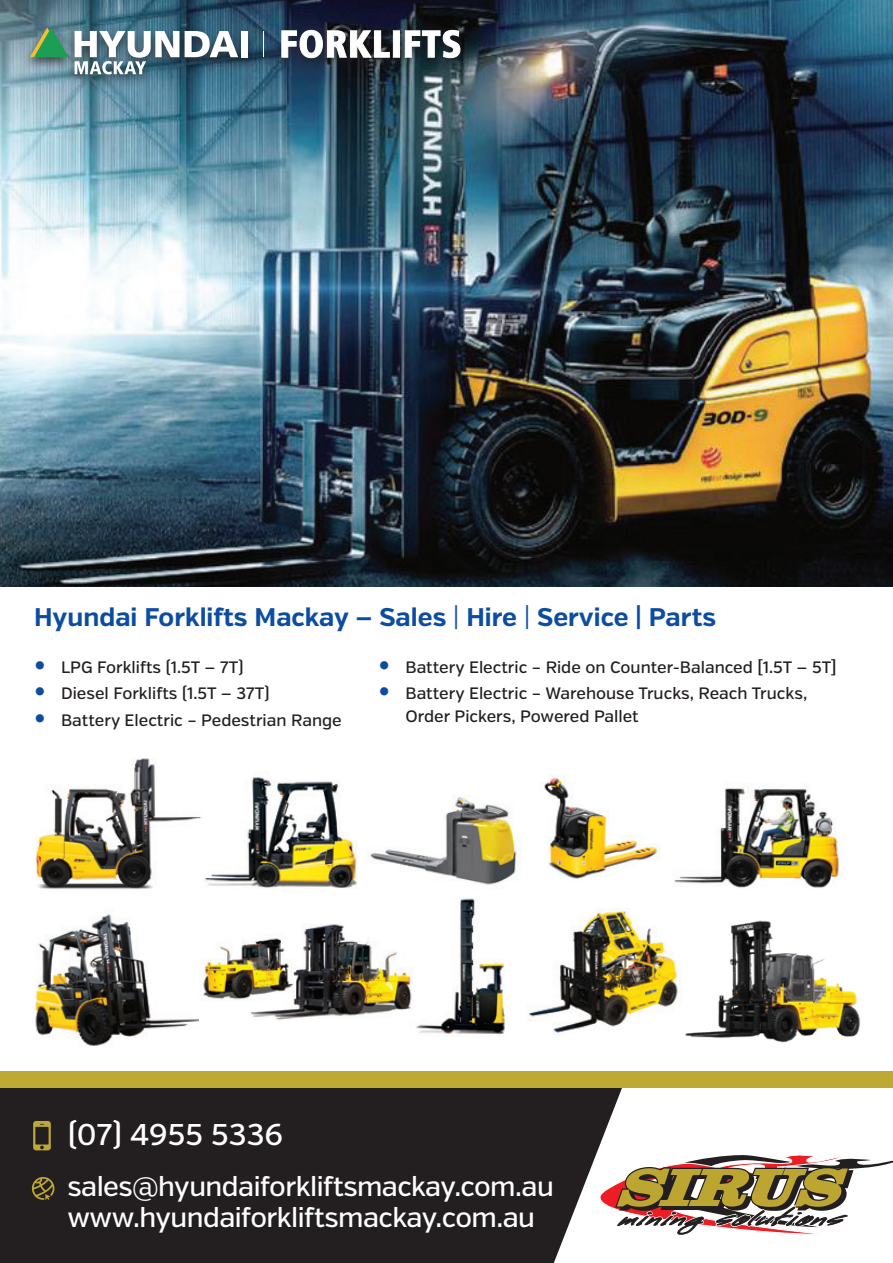
<style>
.page{position:relative;width:893px;height:1263px;background:#fff}
.page>*{position:absolute;margin:0;border:0;box-sizing:border-box;transform-origin:0 0}
.t1{font:500 30px "Verb";color:#fff}
.t2{font:500 27.45px/30.9px "Verb";letter-spacing:-.02em;color:#fff}
.t3{font:700 25.5px "Verb";color:#0d4da1}
.t4{font:500 16.5px/26.7px "Verb";color:#231f20}
.s1{font-weight:400}
</style>
<div class="page">
<img style="left:416px;top:898px;width:89px;height:139px">
<div style="left:0;top:1088px;width:622px;height:175px;background:#231f20"></div>
<svg style="left:600px;top:1155px;width:293px;height:80px"></svg>
<svg style="left:32px;top:1177px;width:22px;height:23px"></svg>
<svg style="left:33px;top:1121px;width:18px;height:29px"></svg>
<div style="left:0;top:1071px;width:893px;height:17px;background:#bea932"></div>
<img style="left:685px;top:920px;width:176px;height:123px">
<img style="left:35px;top:758px;width:167px;height:288px">
<img style="left:674px;top:786px;width:171px;height:102px">
<img style="left:528px;top:909px;width:153px;height:126px">
<img style="left:544px;top:775px;width:116px;height:104px">
<img style="left:370px;top:795px;width:147px;height:90px">
<img style="left:204px;top:772px;width:154px;height:116px">
<img style="left:0;top:0;width:893px;height:586px">
<img style="left:200px;top:889px;width:221px;height:131px">
<div style="left:22px;top:24px;width:447px;height:63px;background:#231f20;opacity:.75"></div>
<svg style="left:30px;top:27px;width:38px;height:30px"></svg>
<svg style="left:185px;top:31px;width:53px;height:26px"></svg>
<div style="left:241px;top:31px;width:7px;height:26px;background:#fff"></div>
<svg style="left:263px;top:31px;width:1px;height:26px"></svg>
<svg style="left:282px;top:30px;width:107px;height:28px"></svg>
<div style="left:393px;top:31px;width:7px;height:26px;background:#fff;border:1px solid #fff"></div>
<svg style="left:405px;top:30px;width:55px;height:28px"></svg>
<svg style="left:75px;top:31px;width:104px;height:43px"></svg>
<h3 class="t3" style="left:34px;top:601px;width:683px">Hyundai Forklifts Mackay — Sales <span class="s1">|</span> Hire <span class="s1">|</span> Service | Parts</h3>
<p class="t4" style="left:61px;top:654px;width:282px">LPG Forklifts (1.5T — 7T)<br>Diesel Forklifts (1.5T — 37T)<br>Battery Electric – Pedestrian Range</p>
<p class="t4" style="left:406px;top:654px;width:433px">Battery Electric – Ride on Counter-Balanced [1.5T — 5T]<br>Battery Electric – Warehouse Trucks, Reach Trucks,</p>
<p class="t4" style="left:406px;top:703px;width:235px">Order Pickers, Powered Pallet</p>
<h1 class="t1" style="left:68px;top:1116px;width:217px">(07) 4955 5336</h1>
<h2 class="t2" style="left:67px;top:1171px;width:488px">sales@hyundaiforkliftsmackay.com.au www.hyundaiforkliftsmackay.com.au</h2>
</div>
